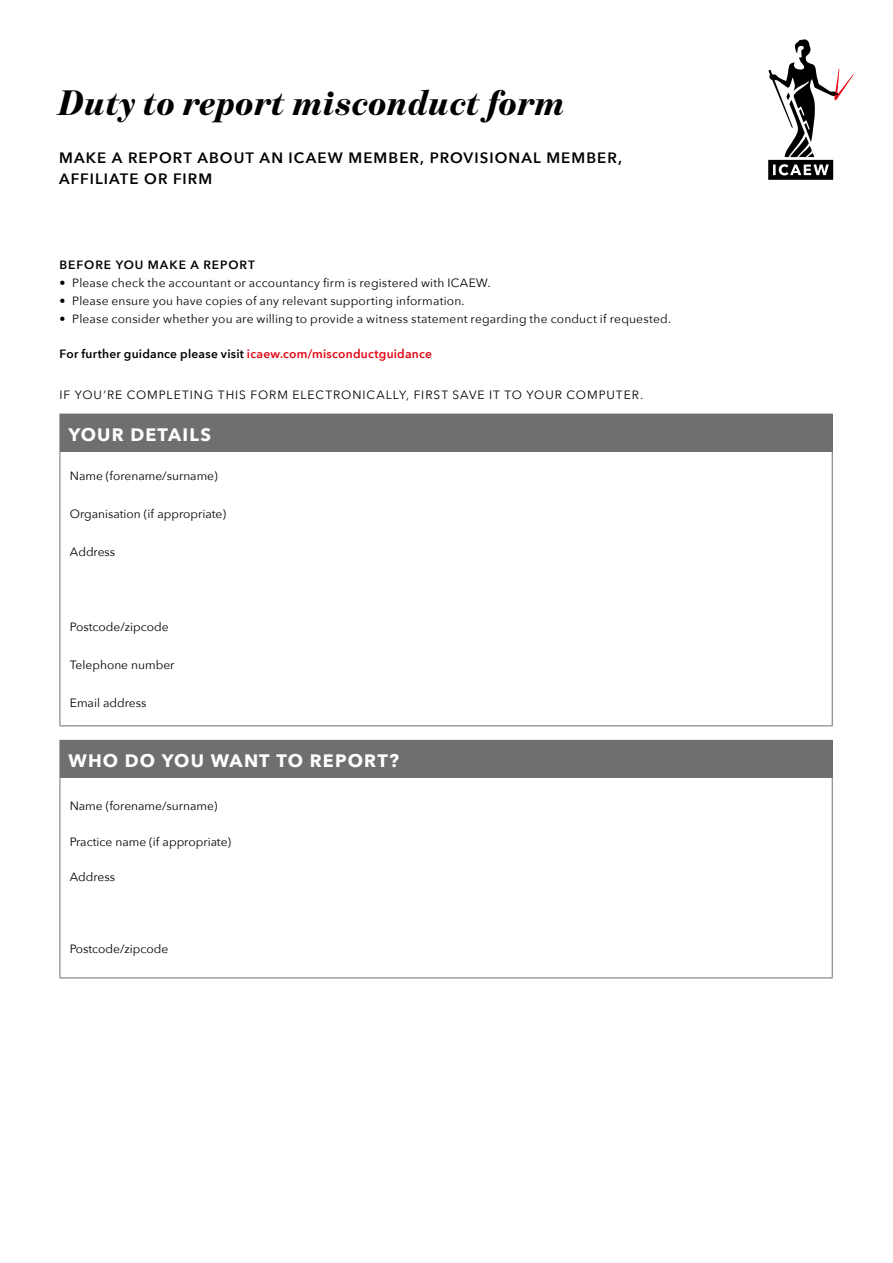
<style>
.page{position:relative;width:893px;height:1263px;background:#fff}
.page>*{position:absolute;margin:0;border:0;box-sizing:border-box;transform-origin:0 0}
.t1{font:italic 900 36px "Benton Mod Disp";letter-spacing:.02em;color:#000}
.t2{font:700 18px "Avenir Next";letter-spacing:.065em;color:#fff}
.t3{font:600 15px/21px "Avenir Next";letter-spacing:.075em;color:#000}
.t4{font:12px "Avenir Next";letter-spacing:.01em;color:#000}
.t5{font:12px "Avenir Next";letter-spacing:.08em;color:#000}
.t6{font:600 12px "Avenir Next";letter-spacing:.02em;color:#000}
.t7{font:600 12px "Avenir Next";letter-spacing:.08em;color:#000}
.s1{color:#e30613}
</style>
<div class="page">
<div style="left:60px;top:740px;width:772px;height:37px;background:#706f6f"></div>
<hr style="left:60px;top:740px;width:773px;height:1px;background:#706f6f">
<hr style="left:832px;top:741px;width:1px;height:36px;background:#706f6f">
<hr style="left:60px;top:777px;width:773px;height:1px;background:#706f6f">
<hr style="left:60px;top:778px;width:1px;height:199px;background:#706f6f">
<hr style="left:832px;top:778px;width:1px;height:199px;background:#706f6f">
<hr style="left:60px;top:977px;width:773px;height:1px;background:#706f6f">
<div style="left:60px;top:414px;width:772px;height:37px;background:#706f6f"></div>
<hr style="left:832px;top:414px;width:1px;height:37px;background:#706f6f">
<hr style="left:60px;top:451px;width:773px;height:1px;background:#706f6f">
<hr style="left:60px;top:452px;width:1px;height:273px;background:#706f6f">
<hr style="left:832px;top:452px;width:1px;height:273px;background:#706f6f">
<hr style="left:60px;top:725px;width:773px;height:1px;background:#706f6f">
<svg style="left:768px;top:39px;width:86px;height:141px"></svg>
<h1 class="t1" style="left:59px;top:83px;width:508px">Duty to report misconduct form</h1>
<p class="t3" style="left:59px;top:147px;width:564px">MAKE A REPORT ABOUT AN ICAEW MEMBER, PROVISIONAL MEMBER,<br>AFFILIATE OR FIRM</p>
<p class="t7" style="left:60px;top:255px;width:197px">BEFORE YOU MAKE A REPORT</p>
<p class="t4" style="left:60px;top:273px;width:433px">• Please check the accountant or accountancy firm is registered with ICAEW.</p>
<p class="t4" style="left:60px;top:291px;width:407px">• Please ensure you have copies of any relevant supporting information.</p>
<p class="t4" style="left:60px;top:309px;width:613px">• Please consider whether you are willing to provide a witness statement regarding the conduct if requested.</p>
<p class="t6" style="left:60px;top:344px;width:374px">For further guidance please visit <span class="s1">icaew.com/misconductguidance</span></p>
<p class="t5" style="left:60px;top:385px;width:585px">IF YOU’RE COMPLETING THIS FORM ELECTRONICALLY, FIRST SAVE IT TO YOUR COMPUTER.</p>
<h2 class="t2" style="left:68px;top:419px;width:144px">YOUR DETAILS</h2>
<p class="t4" style="left:70px;top:466px;width:149px">Name (forename/surname)</p>
<p class="t4" style="left:70px;top:504px;width:157px">Organisation (if appropriate)</p>
<p class="t4" style="left:70px;top:541px;width:47px">Address</p>
<p class="t4" style="left:70px;top:617px;width:100px">Postcode/zipcode</p>
<p class="t4" style="left:70px;top:655px;width:106px">Telephone number</p>
<p class="t4" style="left:70px;top:692px;width:78px">Email address</p>
<h2 class="t2" style="left:68px;top:745px;width:332px">WHO DO YOU WANT TO REPORT?</h2>
<p class="t4" style="left:70px;top:796px;width:149px">Name (forename/surname)</p>
<p class="t4" style="left:70px;top:831px;width:163px">Practice name (if appropriate)</p>
<p class="t4" style="left:70px;top:867px;width:47px">Address</p>
<p class="t4" style="left:70px;top:938px;width:100px">Postcode/zipcode</p>
</div>
